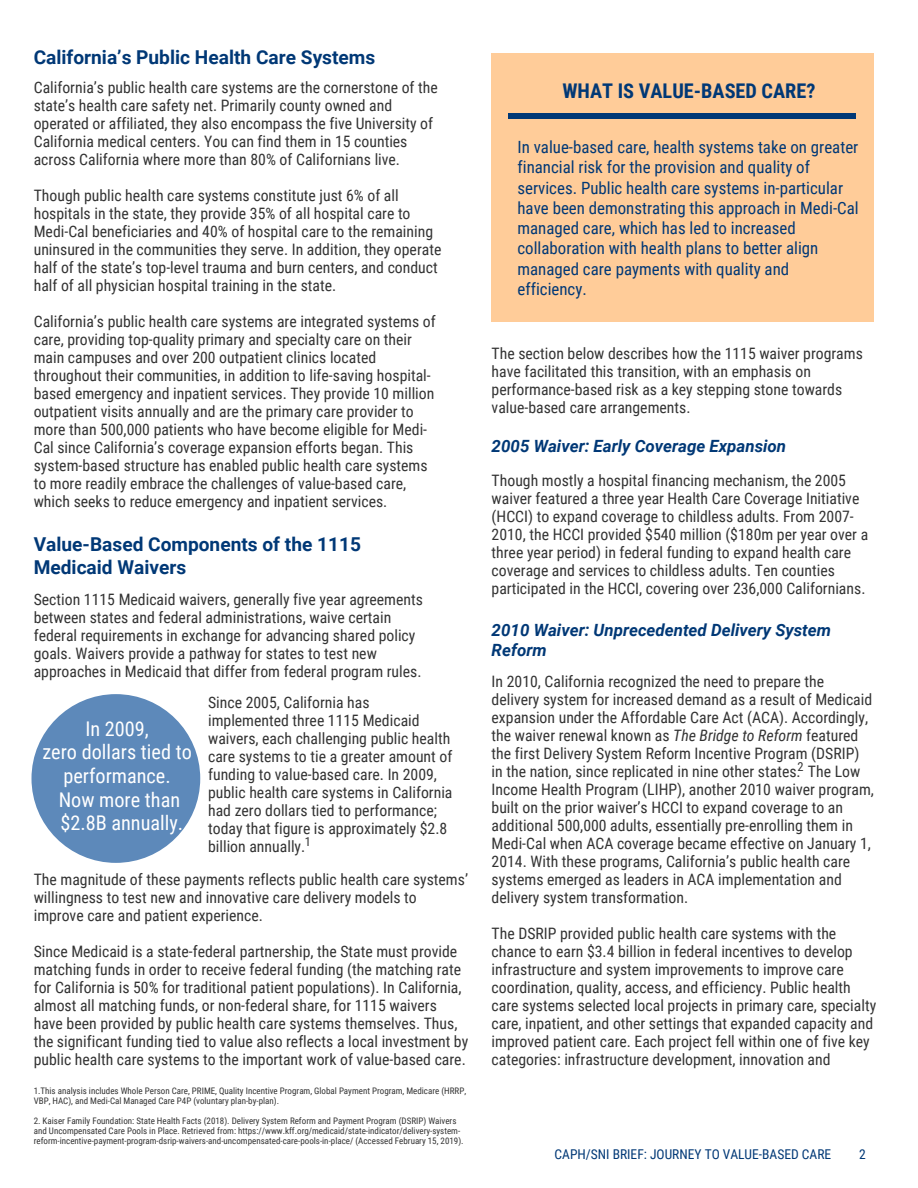
<style>
.page{position:relative;width:918px;height:1188px;background:#fff}
.page>*{position:absolute;margin:0;border:0;box-sizing:border-box;transform-origin:0 0}
.t1{font:20.25px/23.7px "Roboto Condensed";color:#fff;text-align:center}
.t2{font:700 20.25px "Roboto Condensed";color:#003876}
.t3{font:700 19.2px/22.5px "Roboto";color:#003876}
.t4{font:16.8px/20.2px "Roboto Condensed";color:#003876}
.t5{font:italic 700 16.8px/20.2px "Roboto";color:#003876}
.t6{font:15.75px/18px "Roboto Condensed";color:#333}
.t7{font:13.5px "Roboto Condensed";color:#003876}
.t8{font:12.3px "Roboto Condensed";color:#333}
.t9{font:9px/10.2px "Roboto Condensed";color:#333}
.s1{font-style:italic}
</style>
<div class="page">
<div style="left:32px;top:694px;width:168px;height:169px;background:#5d89ba;border-radius:50%"></div>
<div style="left:492px;top:53px;width:382px;height:269px;background:#fc9"></div>
<div style="left:509px;top:114px;width:347px;height:5px;background:#003876"></div>
<p class="t3" style="left:34px;top:45px;width:343px">California’s Public Health Care Systems</p>
<p class="t6" style="left:34px;top:78px;width:406px">California’s public health care systems are the cornerstone of the state’s health care safety net. Primarily county owned and operated or affiliated, they also encompass the five University of California medical centers. You can find them in 15 counties across California where more than 80% of Californians live.</p>
<p class="t6" style="left:34px;top:186px;width:409px">Though public health care systems constitute just 6% of all hospitals in the state, they provide 35% of all hospital care to Medi-Cal beneficiaries and 40% of hospital care to the remaining uninsured in the communities they serve. In addition, they operate half of the state’s top-level trauma and burn centers, and conduct half of all physician hospital training in the state.</p>
<p class="t6" style="left:34px;top:312px;width:403px">California’s public health care systems are integrated systems of care, providing top-quality primary and specialty care on their main campuses and over 200 outpatient clinics located throughout their communities, in addition to life-saving hospital&shy;based emergency and inpatient services. They provide 10 million outpatient visits annually and are the primary care provider to more than 500,000 patients who have become eligible for Medi-Cal since California’s coverage expansion efforts began. This system-based structure has enabled public health care systems to more readily embrace the challenges of value-based care, which seeks to reduce emergency and inpatient services.</p>
<p class="t3" style="left:34px;top:532px;width:329px">Value-Based Components of the 1115<br>Medicaid Waivers</p>
<p class="t6" style="left:34px;top:590px;width:391px">Section 1115 Medicaid waivers, generally five year agreements between states and federal administrations, waive certain federal requirements in exchange for advancing shared policy goals. Waivers provide a pathway for states to test new approaches in Medicaid that differ from federal program rules.</p>
<p class="t6" style="left:208px;top:692px;width:246px">Since 2005, California has implemented three 1115 Medicaid waivers, each challenging public health care systems to tie a greater amount of funding to value-based care. In 2009, public health care systems in California had zero dollars tied to performance; today that figure is approximately $2.8 billion annually.</p>
<p class="t6" style="left:34px;top:870px;width:436px">The magnitude of these payments reflects public health care systems’ willingness to test new and innovative care delivery models to improve care and patient experience.</p>
<p class="t6" style="left:34px;top:942px;width:436px">Since Medicaid is a state-federal partnership, the State must provide matching funds in order to receive federal funding (the matching rate for California is 50% for traditional patient populations). In California, almost all matching funds, or non-federal share, for 1115 waivers have been provided by public health care systems themselves. Thus, the significant funding tied to value also reflects a local investment by public health care systems to the important work of value-based care.</p>
<p class="t1" style="left:42px;top:716px;width:151px">In 2009,<br>zero dollars tied to performance.<br>Now more than $2.8B annually.</p>
<p class="t8" style="left:305px;top:833px;width:8px">1</p>
<p class="t9" style="left:34px;top:1085px;width:434px">1.This analysis includes Whole Person Care, PRIME, Quality Incentive Program, Global Payment Program, Medicare (HRRP,<br>VBP, HAC), and Medi-Cal Managed Care P4P (voluntary plan-by-plan).</p>
<p class="t9" style="left:34px;top:1115px;width:431px">2. Kaiser Family Foundation: State Health Facts (2018). Delivery System Reform and Payment Program (DSRIP) Waivers and Uncompensated Care Pools in Place. Retrieved from: https://www.kff.org/medicaid/state-indicator/delivery-system&shy;reform-incentive-payment-program-dsrip-waivers-and-uncompensated-care-pools-in-place/ (Accessed February 15, 2019).</p>
<p class="t2" style="left:562px;top:76px;width:255px">WHAT IS VALUE-BASED CARE?</p>
<p class="t4" style="left:518px;top:136px;width:343px">In value-based care, health systems take on greater financial risk for the provision and quality of services. Public health care systems in-particular have been demonstrating this approach in Medi-Cal managed care, which has led to increased collaboration with health plans to better align managed care payments with quality and efficiency.</p>
<p class="t6" style="left:492px;top:344px;width:373px">The section below describes how the 1115 waiver programs have facilitated this transition, with an emphasis on performance-based risk as a key stepping stone towards value-based care arrangements.</p>
<p class="t5" style="left:492px;top:436px;width:296px">2005 Waiver: Early Coverage Expansion</p>
<p class="t6" style="left:492px;top:471px;width:378px">Though mostly a hospital financing mechanism, the 2005 waiver featured a three year Health Care Coverage Initiative (HCCI) to expand coverage to childless adults. From 2007- 2010, the HCCI provided $540 million ($180m per year over a three year period) in federal funding to expand health care coverage and services to childless adults. Ten counties participated in the HCCI, covering over 236,000 Californians.</p>
<p class="t5" style="left:492px;top:619px;width:341px">2010 Waiver: Unprecedented Delivery System<br>Reform</p>
<p class="t6" style="left:492px;top:672px;width:384px">In 2010, California recognized the need to prepare the delivery system for increased demand as a result of Medicaid expansion under the Affordable Care Act (ACA). Accordingly, the waiver renewal known as <span class="s1">The Bridge to Reform</span> featured the first Delivery System Reform Incentive Program (DSRIP) in the nation, since replicated in nine other states. The Low Income Health Program (LIHP), another 2010 waiver program, built on the prior waiver’s HCCI to expand coverage to an additional 500,000 adults, essentially pre-enrolling them in Medi-Cal when ACA coverage became effective on January 1, 2014. With these programs, California’s public health care systems emerged as leaders in ACA implementation and delivery system transformation.</p>
<p class="t6" style="left:492px;top:924px;width:386px">The DSRIP provided public health care systems with the chance to earn $3.4 billion in federal incentives to develop infrastructure and system improvements to improve care coordination, quality, access, and efficiency. Public health care systems selected local projects in primary care, specialty care, inpatient, and other settings that expanded capacity and improved patient care. Each project fell within one of five key categories: infrastructure development, innovation and</p>
<p class="t8" style="left:798px;top:758px;width:8px">2</p>
<p class="t7" style="left:555px;top:1144px;width:278px">CAPH/SNI BRIEF: JOURNEY TO VALUE-BASED CARE</p>
<p class="t7" style="left:859px;top:1144px;width:8px">2</p>
</div>
